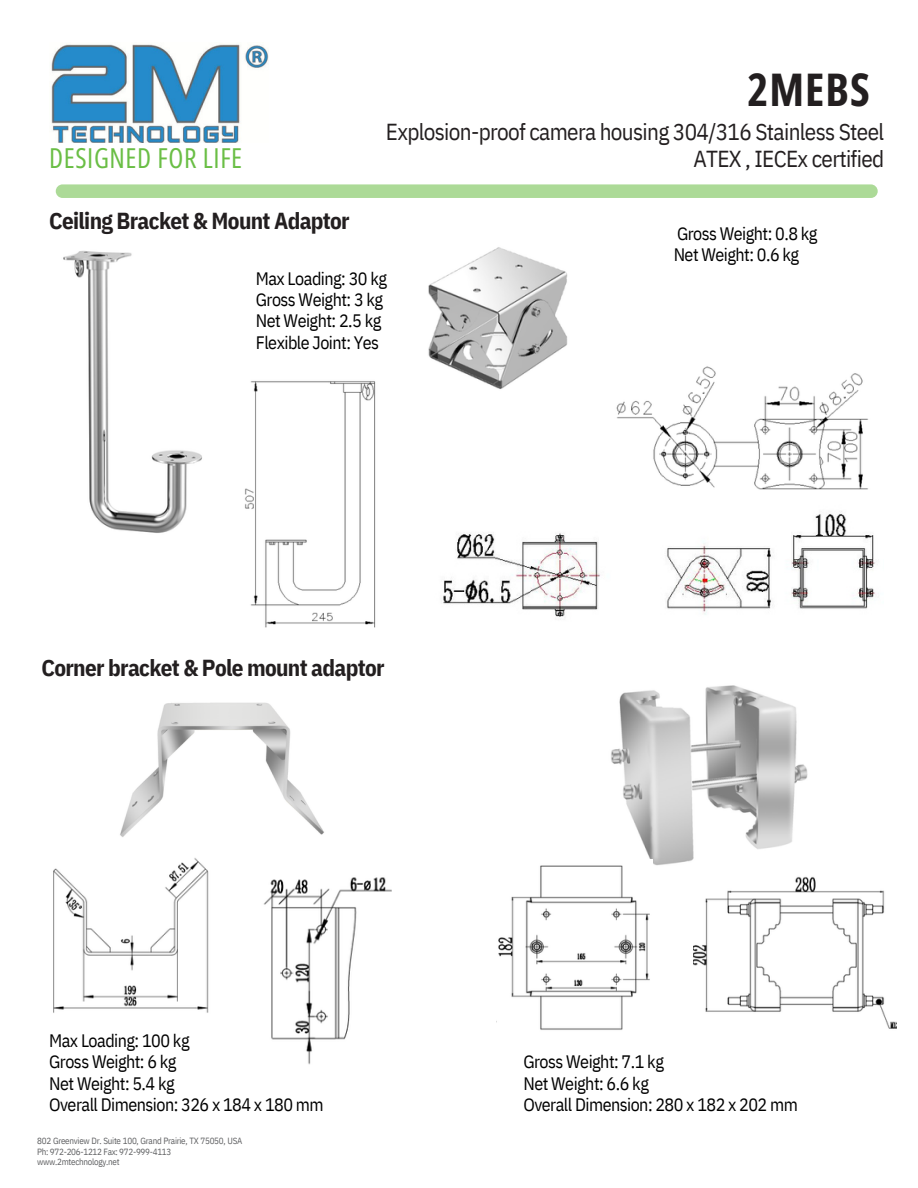
<style>
.page{position:relative;width:918px;height:1188px;background:#fff}
.page>*{position:absolute;margin:0;border:0;box-sizing:border-box;transform-origin:0 0}
.t1{font:700 45px "Open Sans Condensed";letter-spacing:.025em;color:#231f20}
.t2{font:27.45px "Open Sans Condensed";letter-spacing:.025em;color:#6abe45}
.t3{font:23.1px "IBM Plex Sans Cond";letter-spacing:-.03em;color:#231f20}
.t4{font:700 23.1px "IBM Plex Sans Cond";letter-spacing:-.03em;color:#231f20}
.t5{font:18px "IBM Plex Sans Cond";letter-spacing:-.03em;color:#000}
.t6{font:9px/10.2px "IBM Plex Sans Cond";letter-spacing:-.03em;color:#5f6062}
</style>
<div class="page">
<img style="left:51px;top:44px;width:217px;height:98px">
<div style="left:56px;top:184px;width:822px;height:14px;background:#acda97;border-radius:7px"></div>
<img style="left:63px;top:250px;width:139px;height:283px">
<img style="left:428px;top:247px;width:140px;height:142px">
<img style="left:245px;top:381px;width:131px;height:247px">
<img style="left:616px;top:366px;width:252px;height:124px">
<img style="left:443px;top:511px;width:433px;height:109px">
<img style="left:120px;top:702px;width:204px;height:135px">
<img style="left:611px;top:685px;width:197px;height:181px">
<img style="left:53px;top:858px;width:156px;height:155px">
<img style="left:263px;top:877px;width:129px;height:188px">
<img style="left:693px;top:876px;width:204px;height:153px">
<img style="left:498px;top:860px;width:155px;height:170px">
<p class="t2" style="left:49px;top:138px;width:195px">DESIGNED FOR LIFE</p>
<p class="t1" style="left:747px;top:58px;width:124px">2MEBS</p>
<p class="t3" style="left:386px;top:116px;width:500px">Explosion-proof camera housing 304/316 Stainless Steel</p>
<p class="t3" style="left:693px;top:143px;width:192px">ATEX , IECEx certified</p>
<p class="t4" style="left:49px;top:206px;width:302px">Ceiling Bracket &amp; Mount Adaptor</p>
<p class="t5" style="left:256px;top:266px;width:133px">Max Loading: 30 kg</p>
<p class="t5" style="left:256px;top:288px;width:129px">Gross Weight: 3 kg</p>
<p class="t5" style="left:256px;top:309px;width:127px">Net Weight: 2.5 kg</p>
<p class="t5" style="left:256px;top:330px;width:125px">Flexible Joint: Yes</p>
<p class="t4" style="left:41px;top:652px;width:345px">Corner bracket &amp; Pole mount adaptor</p>
<p class="t5" style="left:677px;top:221px;width:142px">Gross Weight: 0.8 kg</p>
<p class="t5" style="left:674px;top:243px;width:127px">Net Weight: 0.6 kg</p>
<p class="t5" style="left:49px;top:1029px;width:142px">Max Loading: 100 kg</p>
<p class="t5" style="left:49px;top:1050px;width:129px">Gross Weight: 6 kg</p>
<p class="t5" style="left:49px;top:1071px;width:127px">Net Weight: 5.4 kg</p>
<p class="t5" style="left:49px;top:1093px;width:276px">Overall Dimension: 326 x 184 x 180 mm</p>
<p class="t6" style="left:37px;top:1136px;width:207px">802 Greenview Dr. Suite 100, Grand Prairie, TX 75050, USA<br>Ph: 972-206-1212 Fax: 972-999-4113</p>
<p class="t6" style="left:37px;top:1156px;width:84px">www.2mtechnology.net</p>
<p class="t5" style="left:523px;top:1050px;width:142px">Gross Weight: 7.1 kg</p>
<p class="t5" style="left:523px;top:1071px;width:127px">Net Weight: 6.6 kg</p>
<p class="t5" style="left:523px;top:1093px;width:276px">Overall Dimension: 280 x 182 x 202 mm</p>
</div>
